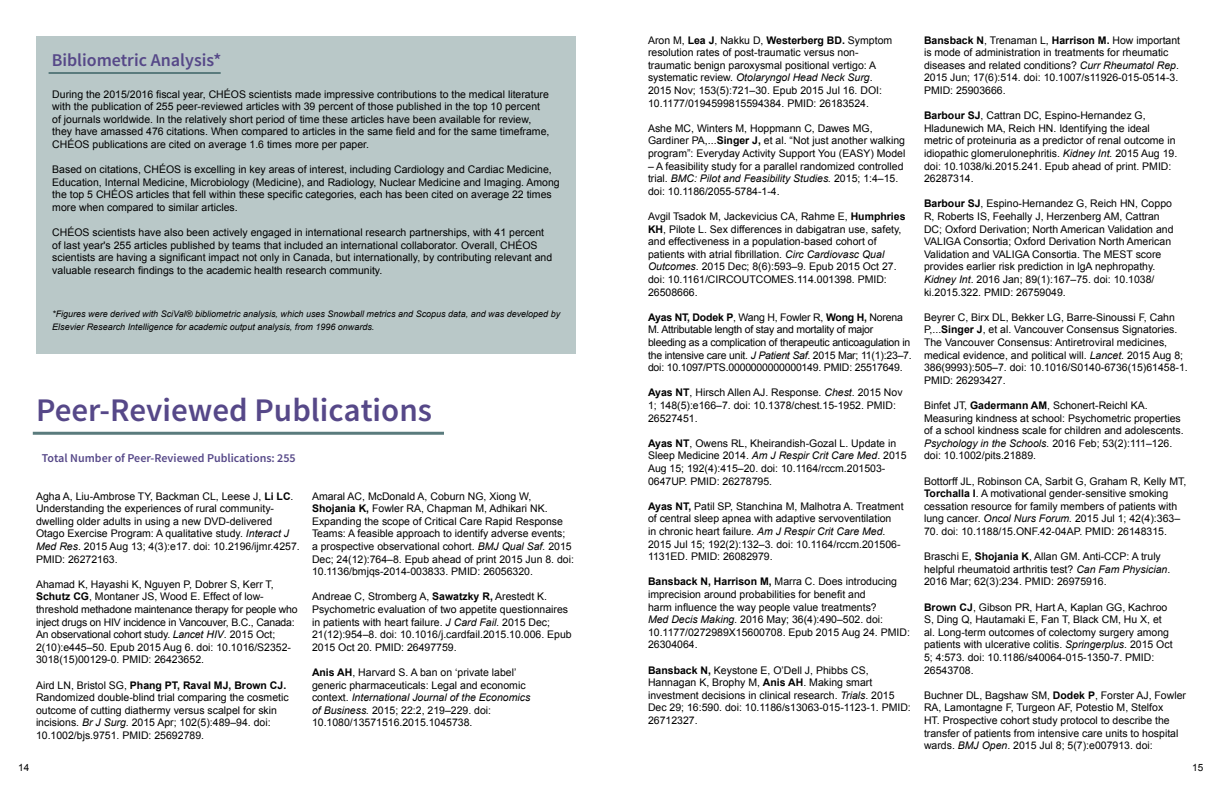
<style>
.page{position:relative;width:1224px;height:792px;background:#fff}
.page>*{position:absolute;margin:0;border:0;box-sizing:border-box;transform-origin:0 0}
.t1{font:600 33px "Source Sans Pro";color:#564888}
.t2{font:600 18px "Source Sans Pro";color:#564888}
.t3{font:600 12px "Source Sans Pro";color:#564888}
.t4{font:10.5px/12.6px "Arial";color:#000}
.t5{font:10.5px/12.6px "Arial";letter-spacing:-.02em;color:#000}
.t6{font:10px "Arial";color:#000}
.t7{font:italic 9px/12.6px "Arial";color:#000}
.s1{font-weight:700}
.s2{font-style:italic}
</style>
<div class="page">
<hr style="left:33px;top:432px;width:411px;height:3px;background:#5a7b7d">
<div style="left:36px;top:36px;width:540px;height:318px;background:#b9c8c8"></div>
<hr style="left:49px;top:72px;width:172px;height:2px;background:#5a7b7d">
<h2 class="t2" style="left:52px;top:48px;width:171px">Bibliometric Analysis*</h2>
<p class="t4" style="left:52px;top:88px;width:499px">During the 2015/2016 fiscal year, CHÉOS scientists made impressive contributions to the medical literature with the publication of 255 peer-reviewed articles with 39 percent of those published in the top 10 percent of journals worldwide. In the relatively short period of time these articles have been available for review, they have amassed 476 citations. When compared to articles in the same field and for the same timeframe, CHÉOS publications are cited on average 1.6 times more per paper.</p>
<p class="t4" style="left:52px;top:163px;width:509px">Based on citations, CHÉOS is excelling in key areas of interest, including Cardiology and Cardiac Medicine, Education, Internal Medicine, Microbiology (Medicine), and Radiology, Nuclear Medicine and Imaging. Among the top 5 CHÉOS articles that fell within these specific categories, each has been cited on average 22 times more when compared to similar articles.</p>
<p class="t4" style="left:52px;top:226px;width:501px">CHÉOS scientists have also been actively engaged in international research partnerships, with 41 percent of last year's 255 articles published by teams that included an international collaborator. Overall, CHÉOS scientists are having a significant impact not only in Canada, but internationally, by contributing relevant and valuable research findings to the academic health research community.</p>
<p class="t7" style="left:52px;top:308px;width:510px">*Figures were derived with SciVal® bibliometric analysis, which uses Snowball metrics and Scopus data, and was developed by<br>Elsevier Research Intelligence for academic output analysis, from 1996 onwards.</p>
<h1 class="t1" style="left:36px;top:389px;width:398px">Peer-Reviewed Publications</h1>
<p class="t3" style="left:42px;top:450px;width:255px">Total Number of Peer-Reviewed Publications: 255</p>
<p class="t4" style="left:36px;top:490px;width:265px">Agha A, Liu-Ambrose TY, Backman CL, Leese J, <span class="s1">Li LC</span>.<br>Understanding the experiences of rural community&shy;dwelling older adults in using a new DVD-delivered Otago Exercise Program: A qualitative study. <span class="s2">Interact J Med Res</span>. 2015 Aug 13; 4(3):e17. doi: 10.2196/ijmr.4257.<br>PMID: 26272163.</p>
<p class="t4" style="left:36px;top:578px;width:263px">Ahamad K, Hayashi K, Nguyen P, Dobrer S, Kerr T, <span class="s1">Schutz CG</span>, Montaner JS, Wood E. Effect of low&shy;threshold methadone maintenance therapy for people who inject drugs on HIV incidence in Vancouver, B.C., Canada:<br>An observational cohort study. <span class="s2">Lancet HIV</span>. 2015 Oct; 2(10):e445–50. Epub 2015 Aug 6. doi: 10.1016/S2352- 3018(15)00129-0. PMID: 26423652.</p>
<p class="t4" style="left:36px;top:679px;width:254px">Aird LN, Bristol SG, <span class="s1">Phang PT, Raval MJ, Brown CJ.<br></span>Randomized double-blind trial comparing the cosmetic outcome of cutting diathermy versus scalpel for skin incisions. <span class="s2">Br J Surg</span>. 2015 Apr; 102(5):489–94. doi:<br>10.1002/bjs.9751. PMID: 25692789.</p>
<p class="t4" style="left:312px;top:490px;width:264px">Amaral AC, McDonald A, Coburn NG, Xiong W, <span class="s1">Shojania K,</span> Fowler RA, Chapman M, Adhikari NK.<br>Expanding the scope of Critical Care Rapid Response Teams: A feasible approach to identify adverse events;<br>a prospective observational cohort. <span class="s2">BMJ Qual Saf.</span> 2015<br>Dec; 24(12):764–8. Epub ahead of print 2015 Jun 8. doi:<br>10.1136/bmjqs-2014-003833. PMID: 26056320.</p>
<p class="t4" style="left:312px;top:591px;width:261px">Andreae C, Stromberg A, <span class="s1">Sawatzky R,</span> Arestedt K.<br>Psychometric evaluation of two appetite questionnaires in patients with heart failure. <span class="s2">J Card Fail.</span> 2015 Dec; 21(12):954–8. doi: 10.1016/j.cardfail.2015.10.006. Epub 2015 Oct 20. PMID: 26497759.</p>
<p class="t4" style="left:312px;top:666px;width:220px"><span class="s1">Anis AH</span>, Harvard S. A ban on ‘private label’ generic pharmaceuticals: Legal and economic context. <span class="s2">International Journal of the Economics of Business.</span> 2015; 22:2, 219–229. doi:<br>10.1080/13571516.2015.1045738.</p>
<p class="t4" style="left:648px;top:34px;width:246px">Aron M, <span class="s1">Lea J</span>, Nakku D, <span class="s1">Westerberg BD.</span> Symptom resolution rates of post-traumatic versus non&shy;traumatic benign paroxysmal positional vertigo: A systematic review. <span class="s2">Otolaryngol Head Neck Surg</span>.<br>2015 Nov; 153(5):721–30. Epub 2015 Jul 16. DOI:<br>10.1177/0194599815594384. PMID: 26183524.</p>
<p class="t4" style="left:648px;top:122px;width:259px">Ashe MC, Winters M, Hoppmann C, Dawes MG,<br>Gardiner PA,...<span class="s1">Singer J,</span> et al. “Not just another walking program”: Everyday Activity Support You (EASY) Model</p>
<p class="t4" style="left:648px;top:160px;width:257px">– A feasibility study for a parallel randomized controlled trial. <span class="s2">BMC: Pilot and Feasibility Studies.</span> 2015; 1:4–15. doi: 10.1186/2055-5784-1-4.</p>
<p class="t4" style="left:648px;top:210px;width:259px">Avgil Tsadok M, Jackevicius CA, Rahme E, <span class="s1">Humphries KH</span>, Pilote L. Sex differences in dabigatran use, safety, and effectiveness in a population-based cohort of patients with atrial fibrillation. <span class="s2">Circ Cardiovasc Qual Outcomes</span>. 2015 Dec; 8(6):593–9. Epub 2015 Oct 27. doi: 10.1161/CIRCOUTCOMES.114.001398. PMID:<br>26508666.</p>
<p class="t5" style="left:648px;top:311px;width:265px"><span class="s1">Ayas NT, Dodek P</span>, Wang H, Fowler R, <span class="s1">Wong H,</span> Norena M. Attributable length of stay and mortality of major bleeding as a complication of therapeutic anticoagulation in the intensive care unit. <span class="s2">J Patient Saf</span>. 2015 Mar; 11(1):23–7. doi: 10.1097/PTS.0000000000000149. PMID: 25517649.</p>
<p class="t4" style="left:648px;top:387px;width:256px"><span class="s1">Ayas NT</span>, Hirsch Allen AJ. Response. <span class="s2">Chest</span>. 2015 Nov<br>1; 148(5):e166–7. doi: 10.1378/chest.15-1952. PMID:<br>26527451.</p>
<p class="t4" style="left:648px;top:437px;width:260px"><span class="s1">Ayas NT</span>, Owens RL, Kheirandish-Gozal L. Update in Sleep Medicine 2014. <span class="s2">Am J Respir Crit Care Med</span>. 2015<br>Aug 15; 192(4):415–20. doi: 10.1164/rccm.201503- 0647UP. PMID: 26278795.</p>
<p class="t4" style="left:648px;top:500px;width:257px"><span class="s1">Ayas NT,</span> Patil SP, Stanchina M, Malhotra A. Treatment of central sleep apnea with adaptive servoventilation<br>in chronic heart failure. <span class="s2">Am J Respir Crit Care Med</span>.<br>2015 Jul 15; 192(2):132–3. doi: 10.1164/rccm.201506- 1131ED. PMID: 26082979.</p>
<p class="t4" style="left:648px;top:576px;width:263px"><span class="s1">Bansback N, Harrison M,</span> Marra C. Does introducing imprecision around probabilities for benefit and<br>harm influence the way people value treatments?<br><span class="s2">Med Decis Making.</span> 2016 May; 36(4):490–502. doi:<br>10.1177/0272989X15600708. Epub 2015 Aug 24. PMID:<br>26304064.</p>
<p class="t4" style="left:648px;top:664px;width:264px"><span class="s1">Bansback N,</span> Keystone E, O’Dell J, Phibbs CS, Hannagan K, Brophy M, <span class="s1">Anis AH</span>. Making smart investment decisions in clinical research. <span class="s2">Trials</span>. 2015<br>Dec 29; 16:590. doi: 10.1186/s13063-015-1123-1. PMID:<br>26712327.</p>
<p class="t4" style="left:924px;top:34px;width:258px"><span class="s1">Bansback N</span>, Trenaman L, <span class="s1">Harrison M.</span> How important is mode of administration in treatments for rheumatic diseases and related conditions? <span class="s2">Curr Rheumatol Rep</span>.<br>2015 Jun; 17(6):514. doi: 10.1007/s11926-015-0514-3.<br>PMID: 25903666.</p>
<p class="t4" style="left:924px;top:109px;width:255px"><span class="s1">Barbour SJ</span>, Cattran DC, Espino-Hernandez G, Hladunewich MA, Reich HN. Identifying the ideal metric of proteinuria as a predictor of renal outcome in idiopathic glomerulonephritis. <span class="s2">Kidney Int.</span> 2015 Aug 19. doi: 10.1038/ki.2015.241. Epub ahead of print. PMID:<br>26287314.</p>
<p class="t4" style="left:924px;top:198px;width:251px"><span class="s1">Barbour SJ</span>, Espino-Hernandez G, Reich HN, Coppo R, Roberts IS, Feehally J, Herzenberg AM, Cattran DC; Oxford Derivation; North American Validation and VALIGA Consortia; Oxford Derivation North American Validation and VALIGA Consortia. The MEST score provides earlier risk prediction in lgA nephropathy.<br><span class="s2">Kidney Int</span>. 2016 Jan; 89(1):167–75. doi: 10.1038/ ki.2015.322. PMID: 26759049.</p>
<p class="t4" style="left:924px;top:311px;width:265px">Beyrer C, Birx DL, Bekker LG, Barre-Sinoussi F, Cahn P,...<span class="s1">Singer J</span>, et al. Vancouver Consensus Signatories.<br>The Vancouver Consensus: Antiretroviral medicines, medical evidence, and political will. <span class="s2">Lancet</span>. 2015 Aug 8; 386(9993):505–7. doi: 10.1016/S0140-6736(15)61458-1.<br>PMID: 26293427.</p>
<p class="t4" style="left:924px;top:399px;width:261px">Binfet JT, <span class="s1">Gadermann AM</span>, Schonert-Reichl KA.<br>Measuring kindness at school: Psychometric properties of a school kindness scale for children and adolescents.<br><span class="s2">Psychology in the Schools.</span> 2016 Feb; 53(2):111–126. doi: 10.1002/pits.21889.</p>
<p class="t4" style="left:924px;top:475px;width:264px">Bottorff JL, Robinson CA, Sarbit G, Graham R, Kelly MT, <span class="s1">Torchalla I</span>. A motivational gender-sensitive smoking cessation resource for family members of patients with lung cancer. <span class="s2">Oncol Nurs Forum.</span> 2015 Jul 1; 42(4):363–</p>
<p class="t4" style="left:924px;top:525px;width:245px">70. doi: 10.1188/15.ONF.42-04AP. PMID: 26148315.</p>
<p class="t4" style="left:924px;top:550px;width:248px">Braschi E, <span class="s1">Shojania K</span>, Allan GM. Anti-CCP: A truly helpful rheumatoid arthritis test? <span class="s2">Can Fam Physician</span>.<br>2016 Mar; 62(3):234. PMID: 26975916.</p>
<p class="t4" style="left:924px;top:601px;width:250px"><span class="s1">Brown CJ</span>, Gibson PR, Hart A, Kaplan GG, Kachroo S, Ding Q, Hautamaki E, Fan T, Black CM, Hu X, et al. Long-term outcomes of colectomy surgery among patients with ulcerative colitis. <span class="s2">Springerplus</span>. 2015 Oct 5; 4:573. doi: 10.1186/s40064-015-1350-7. PMID:<br>26543708.</p>
<p class="t4" style="left:924px;top:689px;width:264px">Buchner DL, Bagshaw SM, <span class="s1">Dodek P</span>, Forster AJ, Fowler RA, Lamontagne F, Turgeon AF, Potestio M, Stelfox<br>HT. Prospective cohort study protocol to describe the transfer of patients from intensive care units to hospital wards. <span class="s2">BMJ Open</span>. 2015 Jul 8; 5(7):e007913. doi:</p>
<p class="t6" style="left:18px;top:761px;width:13px">14</p>
<p class="t6" style="left:1192px;top:761px;width:13px">15</p>
</div>
